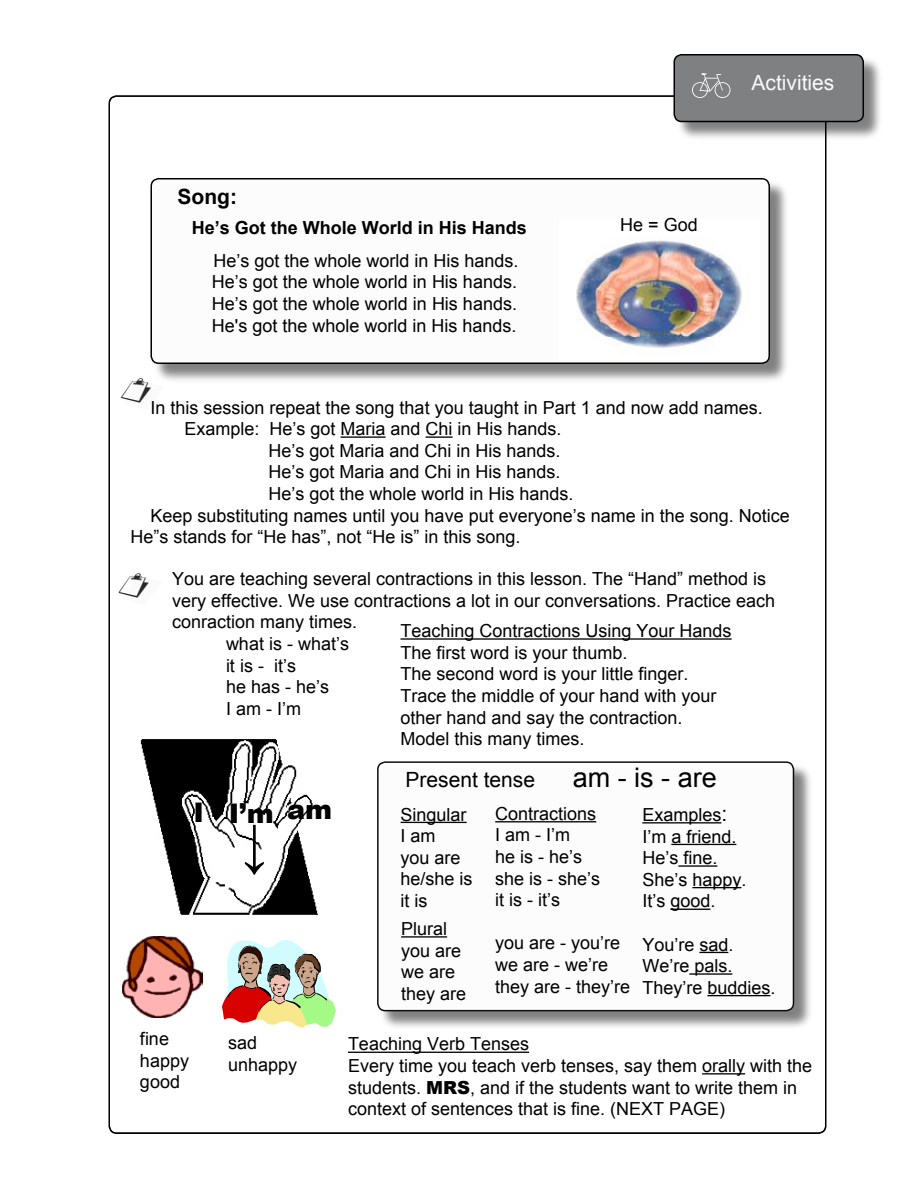
<style>
.page{position:relative;width:918px;height:1188px;background:#fff}
.page>*{position:absolute;margin:0;border:0;box-sizing:border-box;transform-origin:0 0}
.t1{font:900 54px "Arial";color:#000}
.t2{font:27px "Arial";color:#000}
.t3{font:900 27px "Arial";color:#000}
.t4{font:21px "Arial";color:#000}
.t5{font:21px "Arial";color:#fafafb}
.t6{font:700 21px "Arial";color:#000}
.t7{font:18px/21.6px "Arial";color:#000}
.t8{font:700 18px "Arial";color:#000}
.s1{font-size:21px}
.s2{font-weight:900}
</style>
<div class="page">
<hr style="left:400px;top:638px;width:332px;height:2px;background:#000">
<svg style="left:222px;top:940px;width:114px;height:88px"></svg>
<div style="left:152px;top:180px;width:637px;height:204px;background:#000;opacity:.5"></div>
<div style="left:151px;top:179px;width:618px;height:184px;background:#fcfcfc;border-radius:8px"></div>
<div style="left:151px;top:178px;width:619px;height:186px;border:2px solid #000;border-radius:8px"></div>
<img style="left:576px;top:240px;width:166px;height:108px">
<hr style="left:341px;top:436px;width:45px;height:2px;background:#000">
<hr style="left:426px;top:436px;width:27px;height:2px;background:#000">
<img style="left:140px;top:739px;width:179px;height:176px">
<img style="left:122px;top:936px;width:80px;height:82px">
<div style="left:379px;top:763px;width:435px;height:268px;background:#000;opacity:.5"></div>
<div style="left:378px;top:762px;width:415px;height:249px;background:#fcfcfc;border-radius:8px"></div>
<div style="left:377px;top:761px;width:417px;height:250px;border:2px solid #0c0c0d;border-radius:8px"></div>
<hr style="left:401px;top:822px;width:66px;height:1px;background:#000">
<hr style="left:495px;top:821px;width:101px;height:1px;background:#000">
<hr style="left:642px;top:822px;width:79px;height:2px;background:#000">
<hr style="left:671px;top:844px;width:65px;height:1px;background:#000">
<hr style="left:678px;top:865px;width:39px;height:2px;background:#000">
<hr style="left:692px;top:887px;width:49px;height:1px;background:#000">
<hr style="left:670px;top:909px;width:40px;height:1px;background:#000">
<svg style="left:699px;top:952px;width:29px;height:1px"></svg>
<hr style="left:689px;top:973px;width:43px;height:2px;background:#000">
<hr style="left:707px;top:995px;width:63px;height:1px;background:#000">
<hr style="left:401px;top:936px;width:46px;height:2px;background:#000">
<hr style="left:348px;top:1052px;width:181px;height:1px;background:#000">
<hr style="left:702px;top:1073px;width:43px;height:2px;background:#000">
<div style="left:675px;top:56px;width:210px;height:86px;background:#000;opacity:.5"></div>
<div style="left:674px;top:55px;width:189px;height:67px;background:#7e8082;border-radius:8px"></div>
<div style="left:674px;top:54px;width:190px;height:68px;border:2px solid #000;border-radius:8px"></div>
<svg style="left:152px;top:378px;width:12px;height:6px"></svg>
<p class="t6" style="left:178px;top:182px;width:61px">Song:</p>
<p class="t8" style="left:192px;top:216px;width:337px">He’s Got the Whole World in His Hands</p>
<p class="t7" style="left:212px;top:250px;width:308px;text-align:justify">He’s got the whole world in His hands.<br>He’s got the whole world in His hands.<br>He’s got the whole world in His hands.<br>He's got the whole world in His hands.</p>
<p class="t7" style="left:620px;top:215px;width:79px">He = God</p>
<p class="t5" style="left:752px;top:69px;width:84px">Activities</p>
<p class="t7" style="left:151px;top:397px;width:614px">In this session repeat the song that you taught in Part 1 and now add names.</p>
<p class="t7" style="left:184px;top:418px;width:379px">Example: He’s got Maria and Chi in His hands.</p>
<p class="t7" style="left:269px;top:440px;width:294px">He’s got Maria and Chi in His hands.</p>
<p class="t7" style="left:269px;top:461px;width:294px">He’s got Maria and Chi in His hands.</p>
<p class="t7" style="left:269px;top:483px;width:307px">He’s got the whole world in His hands.</p>
<p class="t7" style="left:151px;top:505px;width:641px">Keep substituting names until you have put everyone’s name in the song. Notice</p>
<p class="t7" style="left:130px;top:526px;width:392px">He”s stands for “He has”, not “He is” in this song.</p>
<p class="t7" style="left:172px;top:568px;width:596px">You are teaching several contractions in this lesson. The “Hand” method is</p>
<p class="t7" style="left:172px;top:590px;width:605px">very effective. We use contractions a lot in our conversations. Practice each</p>
<p class="t7" style="left:172px;top:611px;width:187px">conraction many times.</p>
<p class="t7" style="left:226px;top:633px;width:125px">what is - what’s</p>
<p class="t7" style="left:226px;top:655px;width:72px">it is - it’s</p>
<p class="t7" style="left:226px;top:676px;width:105px">he has - he’s</p>
<p class="t7" style="left:226px;top:698px;width:77px">I am - I’m</p>
<p class="t7" style="left:400px;top:620px;width:333px">Teaching Contractions Using Your Hands The first word is your thumb.<br>The second word is your little finger.<br>Trace the middle of your hand with your other hand and say the contraction.<br>Model this many times.</p>
<h2 class="t3" style="left:193px;top:793px;width:140px">I I’m am</h2>
<h1 class="t1" style="left:241px;top:805px;width:28px">↓</h1>
<p class="t7" style="left:140px;top:1028px;width:51px">fine happy good</p>
<p class="t7" style="left:228px;top:1032px;width:71px">sad unhappy</p>
<p class="t4" style="left:406px;top:766px;width:131px">Present tense</p>
<h2 class="t2" style="left:573px;top:760px;width:146px">am - is - are</h2>
<p class="t7" style="left:401px;top:804px;width:74px">Singular<br>I am<br>you are he/she is it is</p>
<p class="t7" style="left:495px;top:803px;width:107px">Contractions<br>I am - I’m<br>he is - he’s she is - she’s it is - it’s</p>
<p class="t7" style="left:495px;top:933px;width:137px">you are - you’re we are - we’re they are - they’re</p>
<p class="t7" style="left:642px;top:804px;width:106px">Examples<span class="s1">:<br></span>I’m a friend.<br>He’s fine.<br>She’s happy.<br>It’s good.</p>
<p class="t7" style="left:642px;top:934px;width:135px">You’re sad.<br>We’re pals.<br>They’re buddies.</p>
<p class="t7" style="left:401px;top:918px;width:67px">Plural you are we are they are</p>
<p class="t7" style="left:348px;top:1033px;width:466px">Teaching Verb Tenses<br>Every time you teach verb tenses, say them orally with the students. <span class="s2">MRS</span>, and if the students want to write them in context of sentences that is fine. (NEXT PAGE)</p>
</div>
